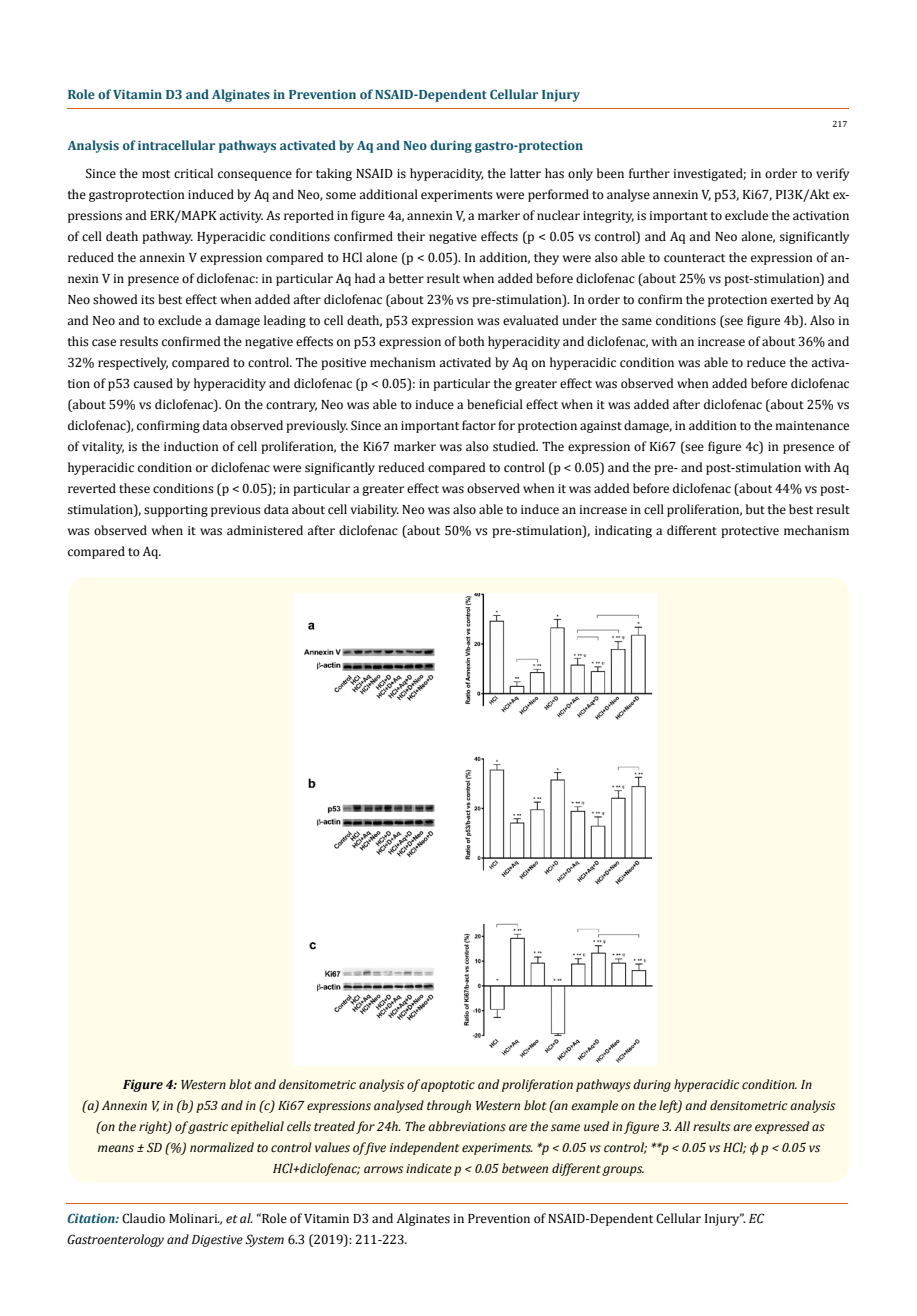
<style>
.page{position:relative;width:917px;height:1316px;background:#fff}
.page>*{position:absolute;margin:0;border:0;box-sizing:border-box;transform-origin:0 0}
.t1{font:13.5px/21px "Cambria";color:#000}
.t2{font:italic 13.5px "Cambria";color:#000}
.t3{font:700 13.5px "Cambria";color:#0e546a}
.t4{font:9px "Cambria";color:#000}
.s1{font-weight:700}
.s2{font-weight:700;font-style:italic;color:#0e546a}
.s3{font-style:italic}
</style>
<div class="page">
<hr style="left:66px;top:1203px;width:781px;height:1px;background:#e05d1a">
<div style="left:68px;top:577px;width:781px;height:605px;background:#fffde9;border-radius:18px"></div>
<img style="left:294px;top:594px;width:362px;height:471px">
<p class="t3" style="left:67px;top:85px;width:514px">Role of Vitamin D3 and Alginates in Prevention of NSAID-Dependent Cellular Injury</p>
<p class="t3" style="left:68px;top:136px;width:517px">Analysis of intracellular pathways activated by Aq and Neo during gastro-protection</p>
<p class="t4" style="left:832px;top:119px;width:16px">217</p>
<p class="t1" style="left:67px;top:163px;width:783px;text-align:justify;text-indent:18px">Since the most critical consequence for taking NSAID is hyperacidity, the latter has only been further investigated; in order to verify the gastroprotection induced by Aq and Neo, some additional experiments were performed to analyse annexin V, p53, Ki67, PI3K/Akt ex&shy;pressions and ERK/MAPK activity. As reported in figure 4a, annexin V, a marker of nuclear integrity, is important to exclude the activation of cell death pathway. Hyperacidic conditions confirmed their negative effects (p &lt; 0.05 vs control) and Aq and Neo alone, significantly reduced the annexin V expression compared to HCl alone (p &lt; 0.05). In addition, they were also able to counteract the expression of an&shy;nexin V in presence of diclofenac: in particular Aq had a better result when added before diclofenac (about 25% vs post-stimulation) and Neo showed its best effect when added after diclofenac (about 23% vs pre-stimulation). In order to confirm the protection exerted by Aq and Neo and to exclude a damage leading to cell death, p53 expression was evaluated under the same conditions (see figure 4b). Also in this case results confirmed the negative effects on p53 expression of both hyperacidity and diclofenac, with an increase of about 36% and 32% respectively, compared to control. The positive mechanism activated by Aq on hyperacidic condition was able to reduce the activa&shy;tion of p53 caused by hyperacidity and diclofenac (p &lt; 0.05): in particular the greater effect was observed when added before diclofenac (about 59% vs diclofenac). On the contrary, Neo was able to induce a beneficial effect when it was added after diclofenac (about 25% vs diclofenac), confirming data observed previously. Since an important factor for protection against damage, in addition to the maintenance of vitality, is the induction of cell proliferation, the Ki67 marker was also studied. The expression of Ki67 (see figure 4c) in presence of hyperacidic condition or diclofenac were significantly reduced compared to control (p &lt; 0.05) and the pre- and post-stimulation with Aq reverted these conditions (p &lt; 0.05); in particular a greater effect was observed when it was added before diclofenac (about 44% vs post&shy;stimulation), supporting previous data about cell viability. Neo was also able to induce an increase in cell proliferation, but the best result was observed when it was administered after diclofenac (about 50% vs pre-stimulation), indicating a different protective mechanism compared to Aq.</p>
<p class="t2" style="left:123px;top:1074px;width:690px"><span class="s1">Figure 4:</span> Western blot and densitometric analysis of apoptotic and proliferation pathways during hyperacidic condition. In</p>
<p class="t2" style="left:82px;top:1095px;width:754px">(a) Annexin V, in (b) p53 and in (c) Ki67 expressions analysed through Western blot (an example on the left) and densitometric analysis</p>
<p class="t2" style="left:96px;top:1116px;width:729px">(on the right) of gastric epithelial cells treated for 24h. The abbreviations are the same used in figure 3. All results are expressed as</p>
<p class="t2" style="left:98px;top:1137px;width:724px">means ± SD (%) normalized to control values of five independent experiments. *p &lt; 0.05 vs control; **p &lt; 0.05 vs HCl; ϕ p &lt; 0.05 vs</p>
<p class="t2" style="left:273px;top:1158px;width:373px">HCl+diclofenac; arrows indicate p &lt; 0.05 between different groups.</p>
<p class="t1" style="left:67px;top:1207px;width:698px"><span class="s2">Citation:</span> Claudio Molinari<span class="s3">., et al.</span> “Role of Vitamin D3 and Alginates in Prevention of NSAID-Dependent Cellular Injury”. <span class="s3">EC<br>Gastroenterology and Digestive System</span> 6.3 (2019): 211-223.</p>
</div>
